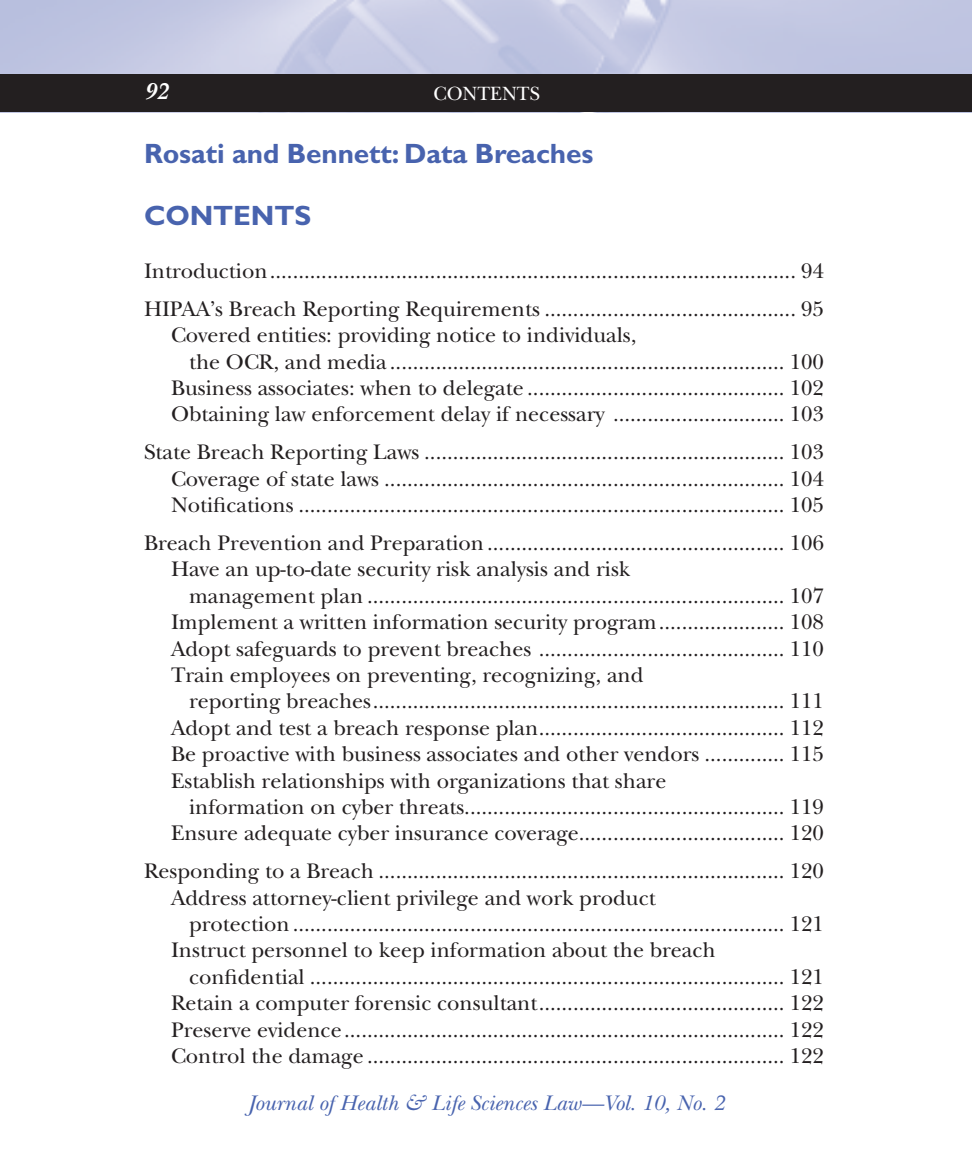
<style>
.page{position:relative;width:972px;height:1152px;background:#fff}
.page>*{position:absolute;margin:0;border:0;box-sizing:border-box;transform-origin:0 0}
.A_HEAD{font:700 28px "Gill Sans Std";letter-spacing:-.005em;color:#4863ae}
.t1{font:italic 700 24px "New Baskerville Std";color:#fff}
.TOCsubhead2{font:22px/26.4px "New Baskerville Std";color:#231f20}
.TOCsubhead1{font:22px "New Baskerville Std";color:#231f20}
.t2{font:italic 22px "New Baskerville Std";color:#4863ae}
.upper_folio_-_header{font:20px "New Baskerville Std";color:#fff}
</style>
<div class="page">
<img style="left:0;top:0;width:972px;height:75px">
<div style="left:0;top:75px;width:972px;height:37px;background:#231f20"></div>
<p class="t1" style="left:144px;top:78px;width:25px">92</p>
<p class="upper_folio_-_header" style="left:434px;top:82px;width:108px">CONTENTS</p>
<p class="A_HEAD" style="left:144px;top:137px;width:451px">Rosati and Bennett: Data Breaches</p>
<p class="A_HEAD" style="left:144px;top:199px;width:169px">CONTENTS</p>
<p class="TOCsubhead1" style="left:144px;top:258px;width:682px">Introduction............................................................................................ 94</p>
<p class="TOCsubhead1" style="left:144px;top:296px;width:682px">HIPAA’s Breach Reporting Requirements ............................................ 95</p>
<p class="TOCsubhead2" style="left:189px;top:322px;width:637px;text-indent:-18px">Covered entities: providing notice to individuals,<br>the OCR, and media ..................................................................... 100</p>
<p class="TOCsubhead2" style="left:171px;top:375px;width:655px">Business associates: when to delegate ............................................. 102</p>
<p class="TOCsubhead2" style="left:171px;top:401px;width:655px">Obtaining law enforcement delay if necessary .............................. 103</p>
<p class="TOCsubhead1" style="left:144px;top:439px;width:682px">State Breach Reporting Laws ............................................................... 103</p>
<p class="TOCsubhead2" style="left:171px;top:465px;width:655px">Coverage of state laws ...................................................................... 104</p>
<p class="TOCsubhead2" style="left:171px;top:492px;width:655px">Notifications ..................................................................................... 105</p>
<p class="TOCsubhead1" style="left:144px;top:530px;width:682px">Breach Prevention and Preparation.................................................... 106</p>
<p class="TOCsubhead2" style="left:189px;top:556px;width:637px;text-indent:-18px">Have an up-to-date security risk analysis and risk<br>management plan ......................................................................... 107</p>
<p class="TOCsubhead2" style="left:171px;top:609px;width:655px">Implement a written information security program...................... 108</p>
<p class="TOCsubhead2" style="left:171px;top:635px;width:655px">Adopt safeguards to prevent breaches ........................................... 110</p>
<p class="TOCsubhead2" style="left:189px;top:662px;width:637px;text-indent:-18px">Train employees on preventing, recognizing, and<br>reporting breaches........................................................................ 111</p>
<p class="TOCsubhead2" style="left:171px;top:715px;width:655px">Adopt and test a breach response plan........................................... 112</p>
<p class="TOCsubhead2" style="left:171px;top:741px;width:655px">Be proactive with business associates and other vendors .............. 115</p>
<p class="TOCsubhead2" style="left:189px;top:767px;width:637px;text-indent:-18px">Establish relationships with organizations that share<br>information on cyber threats........................................................ 119</p>
<p class="TOCsubhead2" style="left:171px;top:820px;width:655px">Ensure adequate cyber insurance coverage.................................... 120</p>
<p class="TOCsubhead1" style="left:144px;top:858px;width:682px">Responding to a Breach ....................................................................... 120</p>
<p class="TOCsubhead2" style="left:189px;top:885px;width:637px;text-indent:-18px">Address attorney-client privilege and work product protection...................................................................................... 121</p>
<p class="TOCsubhead2" style="left:189px;top:937px;width:637px;text-indent:-18px">Instruct personnel to keep information about the breach confidential ................................................................................... 121</p>
<p class="TOCsubhead2" style="left:171px;top:990px;width:655px">Retain a computer forensic consultant........................................... 122</p>
<p class="TOCsubhead2" style="left:171px;top:1017px;width:655px">Preserve evidence............................................................................. 122</p>
<p class="TOCsubhead2" style="left:171px;top:1043px;width:655px">Control the damage ......................................................................... 122</p>
<p class="t2" style="left:248px;top:1090px;width:478px">Journal of Health &amp; Life Sciences Law—Vol. 10, No. 2</p>
</div>
